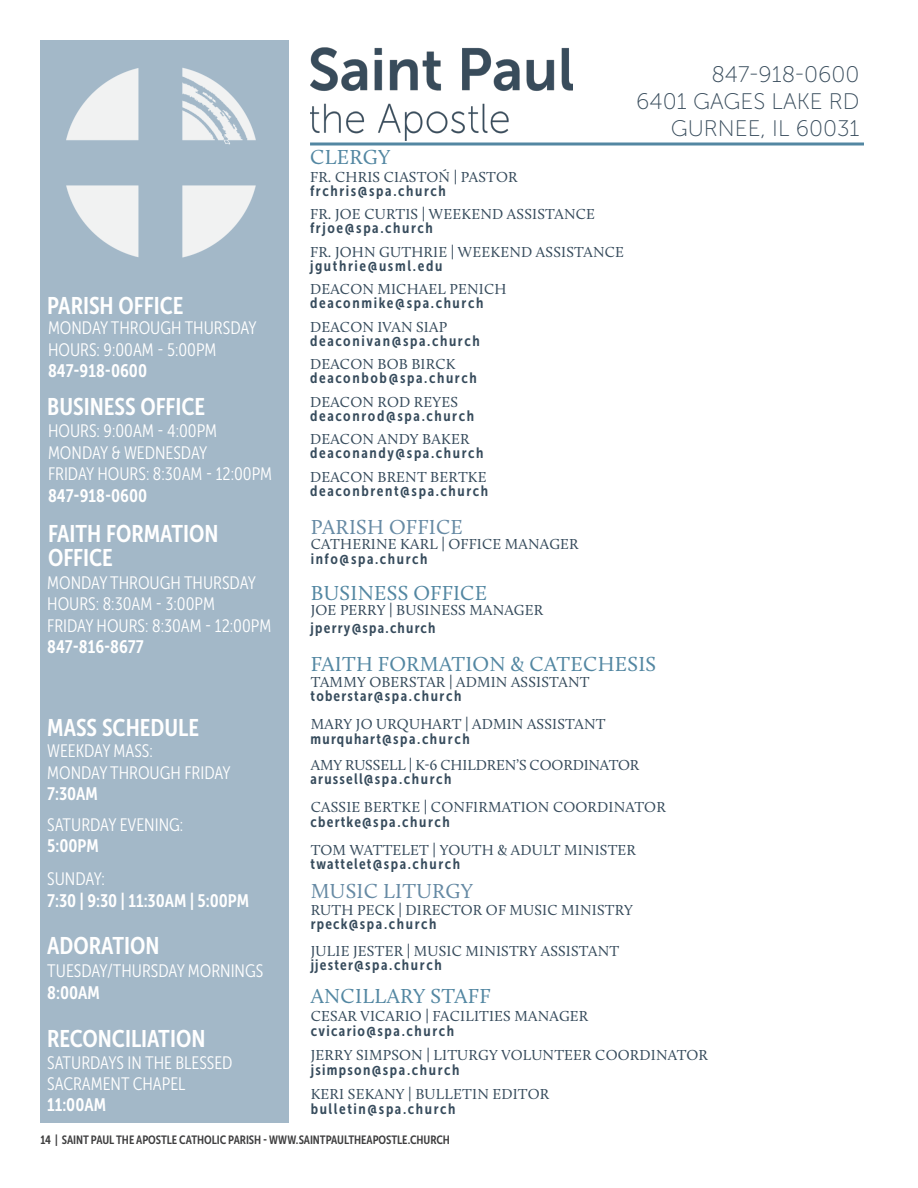
<style>
.page{position:relative;width:918px;height:1188px;background:#fff}
.page>*{position:absolute;margin:0;border:0;box-sizing:border-box;transform-origin:0 0}
.t1{font:24px "Museo Sans Cond 700";color:#fff}
.t2{font:22.5px "Museo Sans 100";color:#384c5c}
.t3{font:21px "Calluna";letter-spacing:.015em;color:#5387a2}
.t4{font:21px "Calluna";letter-spacing:.015em;color:#668aa4}
.t5{font:18px/21.6px "Museo Sans Cond 300";color:#fff}
.t6{font:18px "Museo Sans Cond 700";color:#fff}
.t7{font:15px "Calluna";letter-spacing:.015em;color:#364b5c}
.t8{font:15px "Museo Sans Cond 700";letter-spacing:.105em;color:#364b5c}
.t9{font:15px "Museo Sans Cond 700";letter-spacing:.08em;color:#364b5c}
.t10{font:15px "Calluna";letter-spacing:-.005em;color:#364b5c}
.t11{font:12px "Museo Sans Cond 700";letter-spacing:-.005em;color:#3e3e3f}
</style>
<div class="page">
<div style="left:40px;top:40px;width:249px;height:1083px;background:#a3b8c8"></div>
<svg style="left:310px;top:142px;width:554px;height:4px;background:#7da4b9"></svg>
<img style="left:66px;top:67px;width:190px;height:191px">
<img style="left:310px;top:47px;width:262px;height:94px">
<p class="t1" style="left:47px;top:292px;width:138px">PARISH OFFICE</p>
<p class="t5" style="left:48px;top:317px;width:210px">MONDAY THROUGH THURSDAY</p>
<p class="t5" style="left:48px;top:339px;width:170px">HOURS: 9:00AM - 5:00PM</p>
<p class="t6" style="left:48px;top:361px;width:101px">847-918-0600</p>
<p class="t1" style="left:47px;top:393px;width:160px">BUSINESS OFFICE</p>
<p class="t5" style="left:48px;top:420px;width:171px">HOURS: 9:00AM - 4:00PM</p>
<p class="t5" style="left:48px;top:442px;width:161px">MONDAY &amp; WEDNESDAY</p>
<p class="t5" style="left:48px;top:463px;width:226px">FRIDAY HOURS: 8:30AM - 12:00PM</p>
<p class="t6" style="left:48px;top:486px;width:101px">847-918-0600</p>
<p class="t1" style="left:48px;top:521px;width:172px">FAITH FORMATION</p>
<p class="t1" style="left:48px;top:545px;width:66px">OFFICE</p>
<p class="t5" style="left:47px;top:572px;width:210px">MONDAY THROUGH THURSDAY</p>
<p class="t5" style="left:47px;top:593px;width:169px">HOURS: 8:30AM - 3:00PM</p>
<p class="t5" style="left:47px;top:615px;width:226px">FRIDAY HOURS: 8:30AM - 12:00PM</p>
<p class="t6" style="left:47px;top:637px;width:98px">847-816-8677</p>
<p class="t1" style="left:47px;top:714px;width:153px">MASS SCHEDULE</p>
<p class="t5" style="left:47px;top:740px;width:185px">WEEKDAY MASS:<br>MONDAY THROUGH FRIDAY</p>
<p class="t6" style="left:47px;top:784px;width:52px">7:30AM</p>
<p class="t5" style="left:47px;top:814px;width:138px">SATURDAY EVENING:</p>
<p class="t6" style="left:47px;top:836px;width:53px">5:00PM</p>
<p class="t5" style="left:47px;top:869px;width:59px">SUNDAY:</p>
<p class="t6" style="left:47px;top:890px;width:203px">7:30 | 9:30 | 11:30AM | 5:00PM</p>
<p class="t1" style="left:47px;top:932px;width:114px">ADORATION</p>
<p class="t5" style="left:47px;top:960px;width:218px">TUESDAY/THURSDAY MORNINGS</p>
<p class="t6" style="left:47px;top:982px;width:54px">8:00AM</p>
<p class="t1" style="left:47px;top:1025px;width:160px">RECONCILIATION</p>
<p class="t5" style="left:47px;top:1052px;width:187px">SATURDAYS IN THE BLESSED</p>
<p class="t5" style="left:47px;top:1073px;width:140px">SACRAMENT CHAPEL</p>
<p class="t6" style="left:47px;top:1094px;width:60px">11:00AM</p>
<p class="t3" style="left:310px;top:145px;width:82px">CLERGY</p>
<p class="t7" style="left:310px;top:167px;width:209px">FR. CHRIS CIASTOŃ | PASTOR</p>
<p class="t8" style="left:310px;top:182px;width:137px">frchris@spa.church</p>
<p class="t7" style="left:310px;top:205px;width:286px">FR. JOE CURTIS | WEEKEND ASSISTANCE</p>
<p class="t8" style="left:310px;top:220px;width:124px">frjoe@spa.church</p>
<p class="t7" style="left:310px;top:242px;width:315px">FR. JOHN GUTHRIE | WEEKEND ASSISTANCE</p>
<p class="t8" style="left:310px;top:257px;width:134px">jguthrie@usml.edu</p>
<p class="t7" style="left:310px;top:280px;width:198px">DEACON MICHAEL PENICH</p>
<p class="t8" style="left:310px;top:295px;width:175px">deaconmike@spa.church</p>
<p class="t7" style="left:310px;top:317px;width:139px">DEACON IVAN SIAP</p>
<p class="t8" style="left:310px;top:332px;width:171px">deaconivan@spa.church</p>
<p class="t7" style="left:310px;top:355px;width:147px">DEACON BOB BIRCK</p>
<p class="t8" style="left:310px;top:370px;width:168px">deaconbob@spa.church</p>
<p class="t7" style="left:310px;top:392px;width:149px">DEACON ROD REYES</p>
<p class="t8" style="left:310px;top:407px;width:166px">deaconrod@spa.church</p>
<p class="t7" style="left:310px;top:430px;width:161px">DEACON ANDY BAKER</p>
<p class="t8" style="left:310px;top:445px;width:175px">deaconandy@spa.church</p>
<p class="t7" style="left:310px;top:467px;width:178px">DEACON BRENT BERTKE</p>
<p class="t8" style="left:310px;top:482px;width:180px">deaconbrent@spa.church</p>
<p class="t2" style="left:711px;top:62px;width:150px">847-918-0600</p>
<p class="t2" style="left:636px;top:89px;width:225px">6401 GAGES LAKE RD</p>
<p class="t2" style="left:671px;top:116px;width:190px">GURNEE, IL 60031</p>
<p class="t4" style="left:311px;top:514px;width:154px">PARISH OFFICE</p>
<p class="t7" style="left:311px;top:535px;width:269px">CATHERINE KARL | OFFICE MANAGER</p>
<p class="t8" style="left:311px;top:551px;width:118px">info@spa.church</p>
<p class="t3" style="left:311px;top:580px;width:178px">BUSINESS OFFICE</p>
<p class="t7" style="left:311px;top:601px;width:234px">JOE PERRY | BUSINESS MANAGER</p>
<p class="t9" style="left:311px;top:620px;width:126px">jperry@spa.church</p>
<p class="t3" style="left:311px;top:651px;width:347px">FAITH FORMATION &amp; CATECHESIS</p>
<p class="t7" style="left:311px;top:673px;width:280px">TAMMY OBERSTAR | ADMIN ASSISTANT</p>
<p class="t9" style="left:311px;top:688px;width:152px">toberstar@spa.church</p>
<p class="t7" style="left:311px;top:715px;width:296px">MARY JO URQUHART | ADMIN ASSISTANT</p>
<p class="t9" style="left:311px;top:730px;width:161px">murquhart@spa.church</p>
<p class="t10" style="left:311px;top:756px;width:330px">AMY RUSSELL | K-6 CHILDREN’S COORDINATOR</p>
<p class="t8" style="left:311px;top:771px;width:142px">arussell@spa.church</p>
<p class="t7" style="left:311px;top:798px;width:357px">CASSIE BERTKE | CONFIRMATION COORDINATOR</p>
<p class="t8" style="left:311px;top:813px;width:141px">cbertke@spa.church</p>
<p class="t7" style="left:311px;top:841px;width:327px">TOM WATTELET | YOUTH &amp; ADULT MINISTER</p>
<p class="t9" style="left:311px;top:855px;width:151px">twattelet@spa.church</p>
<p class="t4" style="left:311px;top:878px;width:164px">MUSIC LITURGY</p>
<p class="t7" style="left:311px;top:901px;width:324px">RUTH PECK | DIRECTOR OF MUSIC MINISTRY</p>
<p class="t8" style="left:311px;top:915px;width:127px">rpeck@spa.church</p>
<p class="t7" style="left:311px;top:942px;width:310px">JULIE JESTER | MUSIC MINISTRY ASSISTANT</p>
<p class="t8" style="left:311px;top:957px;width:132px">jjester@spa.church</p>
<p class="t3" style="left:311px;top:984px;width:181px">ANCILLARY STAFF</p>
<p class="t7" style="left:311px;top:1007px;width:279px">CESAR VICARIO | FACILITIES MANAGER</p>
<p class="t8" style="left:311px;top:1023px;width:145px">cvicario@spa.church</p>
<p class="t7" style="left:311px;top:1046px;width:399px">JERRY SIMPSON | LITURGY VOLUNTEER COORDINATOR</p>
<p class="t8" style="left:311px;top:1062px;width:150px">jsimpson@spa.church</p>
<p class="t7" style="left:311px;top:1085px;width:240px">KERI SEKANY | BULLETIN EDITOR</p>
<p class="t8" style="left:311px;top:1101px;width:146px">bulletin@spa.church</p>
<p class="t11" style="left:40px;top:1133px;width:411px">14 | SAINT PAUL THE APOSTLE CATHOLIC PARISH - WWW.SAINTPAULTHEAPOSTLE.CHURCH</p>
</div>
